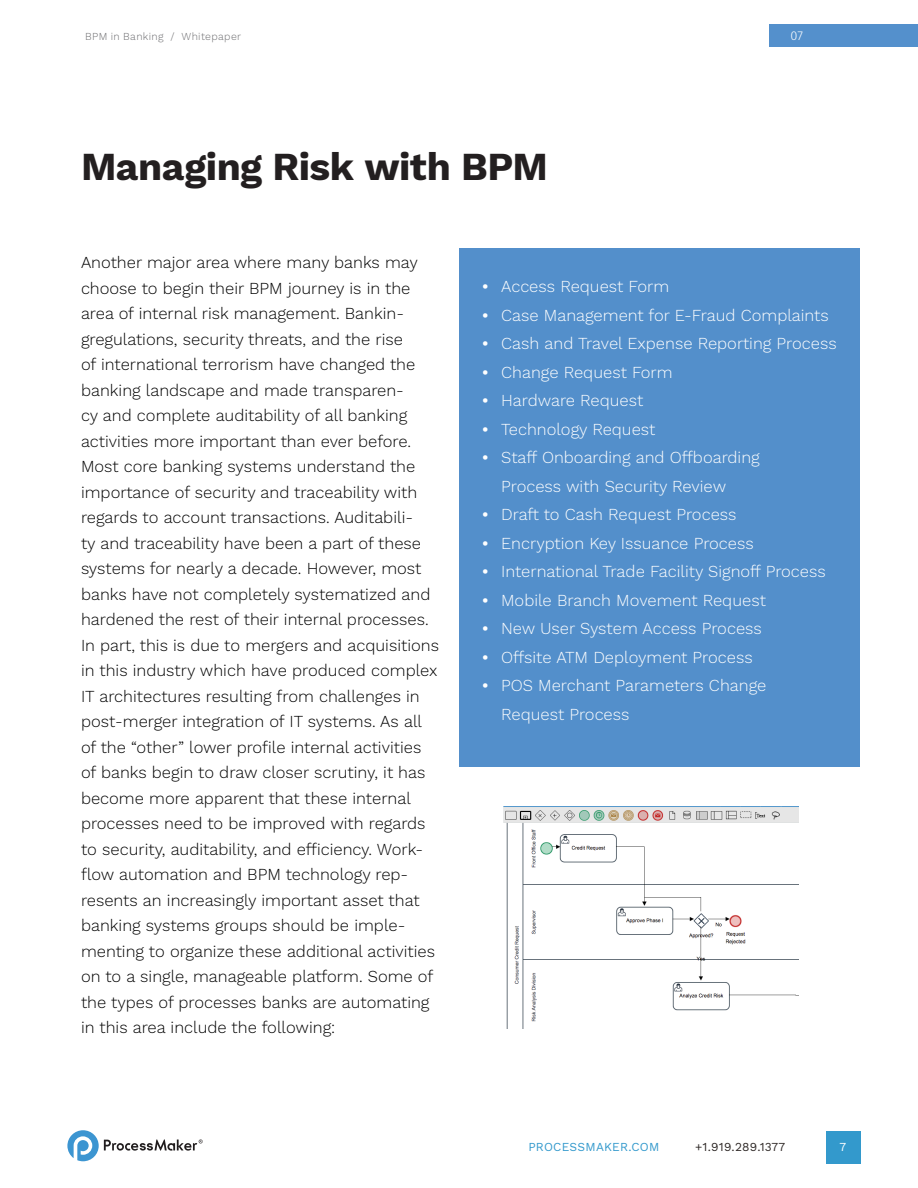
<style>
.page{position:relative;width:918px;height:1188px;background:#fff}
.page>*{position:absolute;margin:0;border:0;box-sizing:border-box;transform-origin:0 0}
.Headline_27_31_Left{font:700 39px "Work Sans";letter-spacing:-.015em;color:#231f20}
.t1{font:300 16.5px/25.5px "Work Sans";color:#000}
.t2{font:300 16.5px/28.5px "Work Sans";color:#fff}
.t3{font:300 12.75px "Fira Sans";color:#fff}
.t4{font:12px "Work Sans";letter-spacing:.02em;color:#39c}
.t5{font:12px "Work Sans";letter-spacing:.02em;color:#2e2826}
.t6{font:12px "Work Sans";color:#fff}
.t7{font:300 10.5px "Work Sans";letter-spacing:.03em;color:#6b6b6e}
.s1{font-weight:500}
</style>
<div class="page">
<div style="left:769px;top:25px;width:149px;height:22px;background:#5490cc"></div>
<div style="left:826px;top:1131px;width:34px;height:33px;background:#39c"></div>
<svg style="left:67px;top:1130px;width:136px;height:31px"></svg>
<div style="left:459px;top:248px;width:401px;height:519px;background:#538fcb"></div>
<img style="left:504px;top:806px;width:294px;height:222px">
<p class="t7" style="left:85px;top:30px;width:157px">BPM in Banking / Whitepaper</p>
<p class="t3" style="left:790px;top:26px;width:14px">07</p>
<p class="Headline_27_31_Left" style="left:81px;top:144px;width:468px">Managing Risk with BPM</p>
<p class="t1" style="left:81px;top:250px;width:360px">Another major area where many banks may choose to begin their BPM journey is in the area of internal risk management. Bankin&shy;gregulations, security threats, and the rise<br>of international terrorism have changed the banking landscape and made transparen-<br>cy and complete auditability of all banking activities more important than ever before.<br>Most core banking systems understand the importance of security and traceability with regards to account transactions. Auditabili-<br>ty and traceability have been a part of these systems for nearly a decade. However, most banks have not completely systematized and hardened the rest of their internal processes.<br>In part, this is due to mergers and acquisitions in this industry which have produced complex IT architectures resulting from challenges in post-merger integration of IT systems. As all of the “other” lower profile internal activities of banks begin to draw closer scrutiny, it has become more apparent that these internal processes need to be improved with regards to security, auditability, and efficiency. Work&shy;flow automation and BPM technology rep&shy;resents an increasingly important asset that banking systems groups should be imple&shy;menting to organize these additional activities on to a single, manageable platform. Some of the types of processes banks are automating in this area include the following:</p>
<p class="t2" style="left:482px;top:273px;width:189px"><span class="s1">•</span> Access Request Form</p>
<p class="t2" style="left:482px;top:302px;width:349px"><span class="s1">•</span> Case Management for E-Fraud Complaints</p>
<p class="t2" style="left:482px;top:330px;width:357px"><span class="s1">•</span> Cash and Travel Expense Reporting Process</p>
<p class="t2" style="left:482px;top:359px;width:192px"><span class="s1">•</span> Change Request Form</p>
<p class="t2" style="left:482px;top:387px;width:163px"><span class="s1">•</span> Hardware Request</p>
<p class="t2" style="left:482px;top:416px;width:175px"><span class="s1">•</span> Technology Request</p>
<p class="t2" style="left:501px;top:444px;width:260px;text-indent:-20px"><span class="s1">•</span> Staff Onboarding and Offboarding<br>Process with Security Review</p>
<p class="t2" style="left:482px;top:501px;width:256px"><span class="s1">•</span> Draft to Cash Request Process</p>
<p class="t2" style="left:482px;top:530px;width:274px"><span class="s1">•</span> Encryption Key Issuance Process</p>
<p class="t2" style="left:482px;top:558px;width:346px"><span class="s1">•</span> International Trade Facility Signoff Process</p>
<p class="t2" style="left:482px;top:587px;width:286px"><span class="s1">•</span> Mobile Branch Movement Request</p>
<p class="t2" style="left:482px;top:615px;width:282px"><span class="s1">•</span> New User System Access Process</p>
<p class="t2" style="left:482px;top:644px;width:273px"><span class="s1">•</span> Offsite ATM Deployment Process</p>
<p class="t2" style="left:501px;top:672px;width:267px;text-indent:-20px"><span class="s1">•</span> POS Merchant Parameters Change<br>Request Process</p>
<p class="t4" style="left:528px;top:1140px;width:133px">PROCESSMAKER.COM</p>
<p class="t5" style="left:695px;top:1140px;width:92px">+1.919.289.1377</p>
<p class="t6" style="left:839px;top:1140px;width:8px">7</p>
</div>
